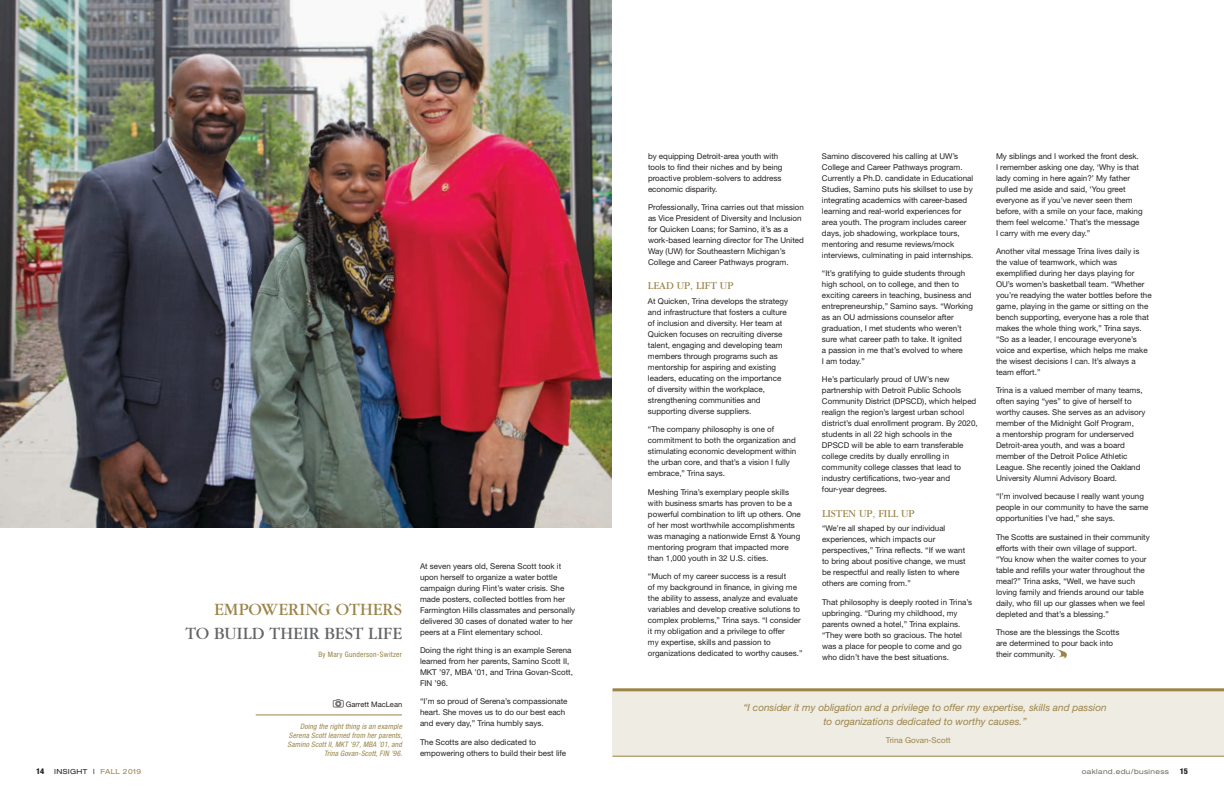
<style>
.page{position:relative;width:1224px;height:792px;background:#fff}
.page>*{position:absolute;margin:0;border:0;box-sizing:border-box;transform-origin:0 0}
.t1{font:18px/24px "Garamond";letter-spacing:.01em;color:#636466;text-align:right}
.t2{font:11px "Garamond";color:#9a8448}
.t3{font:italic 10px/14px "Helvetica Neue";color:#9a8448;text-align:center}
.t4{font:8px/11px "Helvetica Neue";color:#231f20}
.t5{font:8px "Helvetica Neue";color:#9a8448}
.t6{font:800 condensed 8px "Helvetica Neue";color:#231f20}
.t7{font:italic condensed 7.5px/9px "Helvetica Neue";letter-spacing:.02em;color:#9a8448;text-align:right}
.t8{font:condensed 7.5px "Helvetica Neue";letter-spacing:.035em;color:#9a8448}
.t9{font:7.5px "Helvetica Neue";color:#231f20}
.t10{font:expanded 7px "Helvetica Neue";letter-spacing:.05em;color:#6e6d5e}
.t11{font:expanded 7px "Helvetica Neue";letter-spacing:.05em;color:#231f20}
.s1{color:#9a8448}
</style>
<div class="page">
<img style="left:0;top:0;width:612px;height:528px">
<svg style="left:1056px;top:649px;width:11px;height:10px"></svg>
<div style="left:613px;top:691px;width:611px;height:66px;background:#efece3"></div>
<hr style="left:613px;top:688px;width:611px;height:3px;background:#9a8448">
<hr style="left:613px;top:756px;width:611px;height:1px;background:#9a8448">
<svg style="left:333px;top:699px;width:11px;height:9px"></svg>
<hr style="left:256px;top:714px;width:146px;height:1px;background:#9a8448">
<p class="t1" style="left:185px;top:597px;width:218px"><span class="s1">EMPOWERING OTHERS<br></span>TO BUILD THEIR BEST LIFE</p>
<p class="t8" style="left:318px;top:650px;width:85px">By Mary Gunderson-Switzer</p>
<p class="t9" style="left:346px;top:700px;width:58px">Garrett MacLean</p>
<p class="t7" style="left:288px;top:722px;width:116px">Doing the right thing is an example Serena Scott learned from her parents, Samino Scott II, MKT ’97, MBA ’01, and Trina Govan-Scott, FIN ’96.</p>
<p class="t4" style="left:420px;top:561px;width:157px">At seven years old, Serena Scott took it upon herself to organize a water bottle campaign during Flint’s water crisis. She made posters, collected bottles from her Farmington Hills classmates and personally delivered 30 cases of donated water to her peers at a Flint elementary school.</p>
<p class="t4" style="left:420px;top:645px;width:154px">Doing the right thing is an example Serena learned from her parents, Samino Scott II, MKT ’97, MBA ’01, and Trina Govan-Scott, FIN ’96.</p>
<p class="t4" style="left:420px;top:696px;width:149px">“I’m so proud of Serena’s compassionate heart. She moves us to do our best each and every day,” Trina humbly says.</p>
<p class="t4" style="left:420px;top:736px;width:148px">The Scotts are also dedicated to empowering others to build their best life</p>
<p class="t4" style="left:648px;top:150px;width:136px">by equipping Detroit-area youth with tools to find their niches and by being proactive problem-solvers to address economic disparity.</p>
<p class="t4" style="left:648px;top:201px;width:158px">Professionally, Trina carries out that mission as Vice President of Diversity and Inclusion for Quicken Loans; for Samino, it’s as a work-based learning director for The United Way (UW) for Southeastern Michigan’s College and Career Pathways program.</p>
<p class="t2" style="left:648px;top:280px;width:87px">LEAD UP, LIFT UP</p>
<p class="t4" style="left:648px;top:296px;width:142px">At Quicken, Trina develops the strategy and infrastructure that fosters a culture of inclusion and diversity. Her team at Quicken focuses on recruiting diverse talent, engaging and developing team members through programs such as mentorship for aspiring and existing leaders, educating on the importance of diversity within the workplace, strengthening communities and supporting diverse suppliers.</p>
<p class="t4" style="left:648px;top:424px;width:150px">“The company philosophy is one of commitment to both the organization and stimulating economic development within the urban core, and that’s a vision I fully embrace,” Trina says.</p>
<p class="t4" style="left:648px;top:486px;width:154px">Meshing Trina’s exemplary people skills with business smarts has proven to be a powerful combination to lift up others. One of her most worthwhile accomplishments was managing a nationwide Ernst &amp; Young mentoring program that impacted more than 1,000 youth in 32 U.S. cities.</p>
<p class="t4" style="left:648px;top:570px;width:156px">“Much of my career success is a result<br>of my background in finance, in giving me the ability to assess, analyze and evaluate variables and develop creative solutions to complex problems,” Trina says. “I consider it my obligation and a privilege to offer<br>my expertise, skills and passion to organizations dedicated to worthy causes.”</p>
<p class="t4" style="left:822px;top:150px;width:153px">Samino discovered his calling at UW’s College and Career Pathways program.<br>Currently a Ph.D. candidate in Educational Studies, Samino puts his skillset to use by integrating academics with career-based learning and real-world experiences for area youth. The program includes career days, job shadowing, workplace tours, mentoring and resume reviews/mock interviews, culminating in paid internships.</p>
<p class="t4" style="left:822px;top:267px;width:152px">“It’s gratifying to guide students through high school, on to college, and then to exciting careers in teaching, business and entrepreneurship,” Samino says. “Working as an OU admissions counselor after graduation, I met students who weren’t sure what career path to take. It ignited<br>a passion in me that’s evolved to where<br>I am today.”</p>
<p class="t4" style="left:822px;top:374px;width:157px">He’s particularly proud of UW’s new partnership with Detroit Public Schools Community District (DPSCD), which helped realign the region’s largest urban school district’s dual enrollment program. By 2020, students in all 22 high schools in the DPSCD will be able to earn transferable college credits by dually enrolling in community college classes that lead to industry certifications, two-year and four-year degrees.</p>
<p class="t2" style="left:822px;top:507px;width:94px">LISTEN UP, FILL UP</p>
<p class="t4" style="left:822px;top:523px;width:145px">“We’re all shaped by our individual experiences, which impacts our perspectives,” Trina reflects. “If we want to bring about positive change, we must be respectful and really listen to where others are coming from.”</p>
<p class="t4" style="left:822px;top:596px;width:152px">That philosophy is deeply rooted in Trina’s upbringing. “During my childhood, my parents owned a hotel,” Trina explains. “They were both so gracious. The hotel was a place for people to come and go who didn’t have the best situations.</p>
<p class="t4" style="left:996px;top:150px;width:148px">My siblings and I worked the front desk.<br>I remember asking one day, ‘Why is that lady coming in here again?’ My father pulled me aside and said, ‘You greet everyone as if you’ve never seen them before, with a smile on your face, making them feel welcome.’ That’s the message I carry with me every day.”</p>
<p class="t4" style="left:996px;top:245px;width:157px">Another vital message Trina lives daily is the value of teamwork, which was exemplified during her days playing for OU’s women’s basketball team. “Whether you’re readying the water bottles before the game, playing in the game or sitting on the bench supporting, everyone has a role that makes the whole thing work,” Trina says. “So as a leader, I encourage everyone’s voice and expertise, which helps me make the wisest decisions I can. It’s always a team effort.”</p>
<p class="t4" style="left:996px;top:385px;width:151px">Trina is a valued member of many teams, often saying “yes” to give of herself to worthy causes. She serves as an advisory member of the Midnight Golf Program,<br>a mentorship program for underserved Detroit-area youth, and was a board member of the Detroit Police Athletic League. She recently joined the Oakland University Alumni Advisory Board.</p>
<p class="t4" style="left:996px;top:491px;width:154px">“I’m involved because I really want young people in our community to have the same opportunities I’ve had,” she says.</p>
<p class="t4" style="left:996px;top:531px;width:155px">The Scotts are sustained in their community efforts with their own village of support. “You know when the waiter comes to your table and refills your water throughout the meal?” Trina asks, “Well, we have such loving family and friends around our table daily, who fill up our glasses when we feel depleted and that’s a blessing.”</p>
<p class="t4" style="left:996px;top:626px;width:125px">Those are the blessings the Scotts are determined to pour back into their community.</p>
<p class="t3" style="left:743px;top:700px;width:365px">“I consider it my obligation and a privilege to offer my expertise, skills and passion to organizations dedicated to worthy causes.”</p>
<p class="t5" style="left:886px;top:735px;width:66px">Trina Govan-Scott</p>
<p class="t6" style="left:36px;top:766px;width:10px">14</p>
<p class="t11" style="left:54px;top:767px;width:88px">INSIGHT | <span class="s1">FALL 2019</span></p>
<p class="t10" style="left:1082px;top:767px;width:89px">oakland.edu/business</p>
<p class="t6" style="left:1180px;top:766px;width:10px">15</p>
</div>
